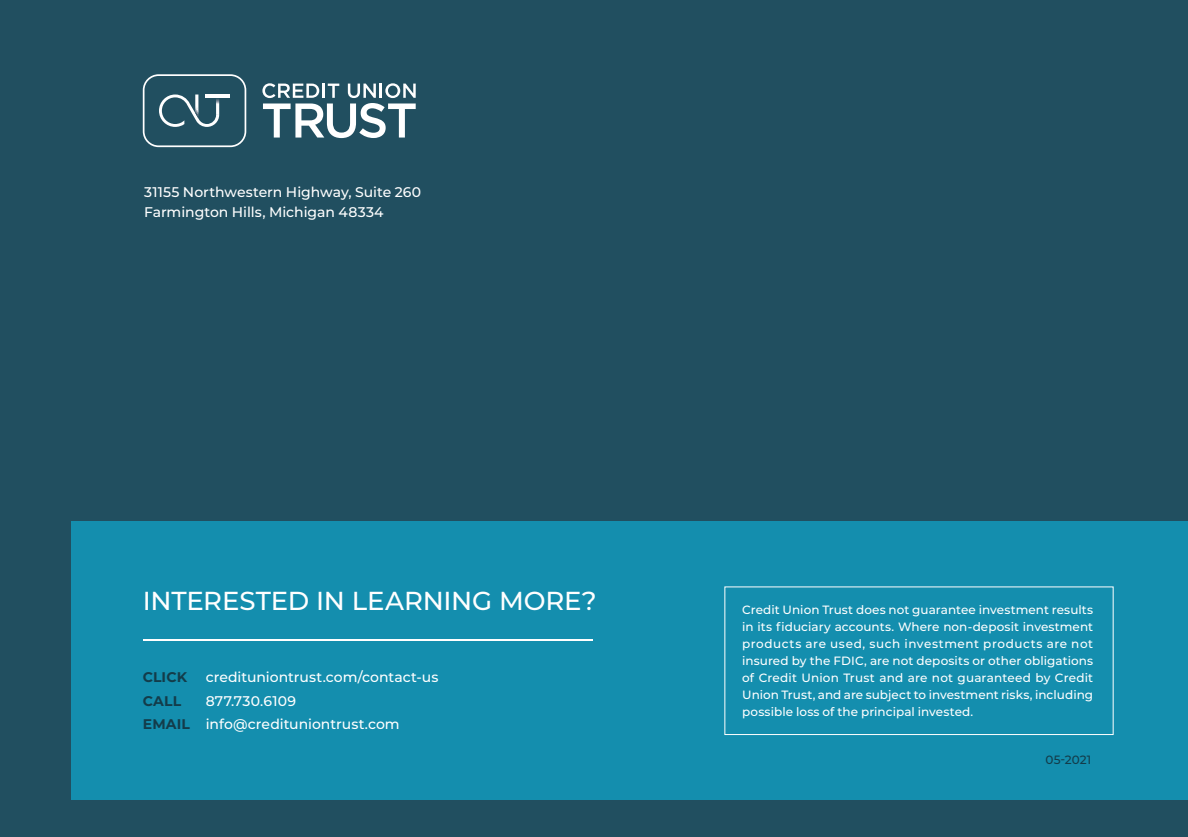
<style>
.page{position:relative;width:1188px;height:837px;background:#214f60}
.page>*{position:absolute;margin:0;border:0;box-sizing:border-box;transform-origin:0 0}
.Subhead{font:500 26px "Montserrat";letter-spacing:-.005em;color:#fff}
.Little_text{font:500 14px/20px "Montserrat";color:#fff}
.Little_text-2{font:500 14px "Montserrat";letter-spacing:.02em;color:#fff}
.Little_text-3{font:700 14px "Montserrat";letter-spacing:.005em;color:#133c4a}
.t1{font:500 12px/17px "Montserrat";letter-spacing:.005em;color:#fff;text-align:justify}
.t2{font:500 12px "Montserrat";letter-spacing:.005em;color:#133c4a}
.s1{font-weight:700;color:#133c4a}
</style>
<div class="page">
<svg style="left:262px;top:83px;width:154px;height:55px"></svg>
<svg style="left:143px;top:74px;width:103px;height:73px"></svg>
<div style="left:71px;top:521px;width:1117px;height:279px;background:#148eae"></div>
<hr style="left:143px;top:640px;width:450px;height:1px;background:#fff">
<div style="left:724px;top:586px;width:390px;height:149px;border:1px solid #fff"></div>
<p class="Little_text" style="left:144px;top:181px;width:278px">31155 Northwestern Highway, Suite 260<br>Farmington Hills, Michigan 48334</p>
<p class="Subhead" style="left:143px;top:583px;width:456px">INTERESTED IN LEARNING MORE?</p>
<p class="Little_text-3" style="left:143px;top:667px;width:46px">CLICK</p>
<p class="Little_text" style="left:206px;top:666px;width:234px">credituniontrust.com/contact-us</p>
<p class="Little_text-3" style="left:143px;top:691px;width:40px">CALL</p>
<p class="Little_text-2" style="left:206px;top:691px;width:92px">877.730.6109</p>
<p class="Little_text" style="left:143px;top:714px;width:258px"><span class="s1">EMAIL</span> info@credituniontrust.com</p>
<p class="t1" style="left:742px;top:600px;width:353px">Credit Union Trust does not guarantee investment results in its fiduciary accounts. Where non-deposit investment products are used, such investment products are not insured by the FDIC, are not deposits or other obligations of Credit Union Trust and are not guaranteed by Credit Union Trust, and are subject to investment risks, including possible loss of the principal invested.</p>
<p class="t2" style="left:1046px;top:752px;width:47px">05-2021</p>
</div>
